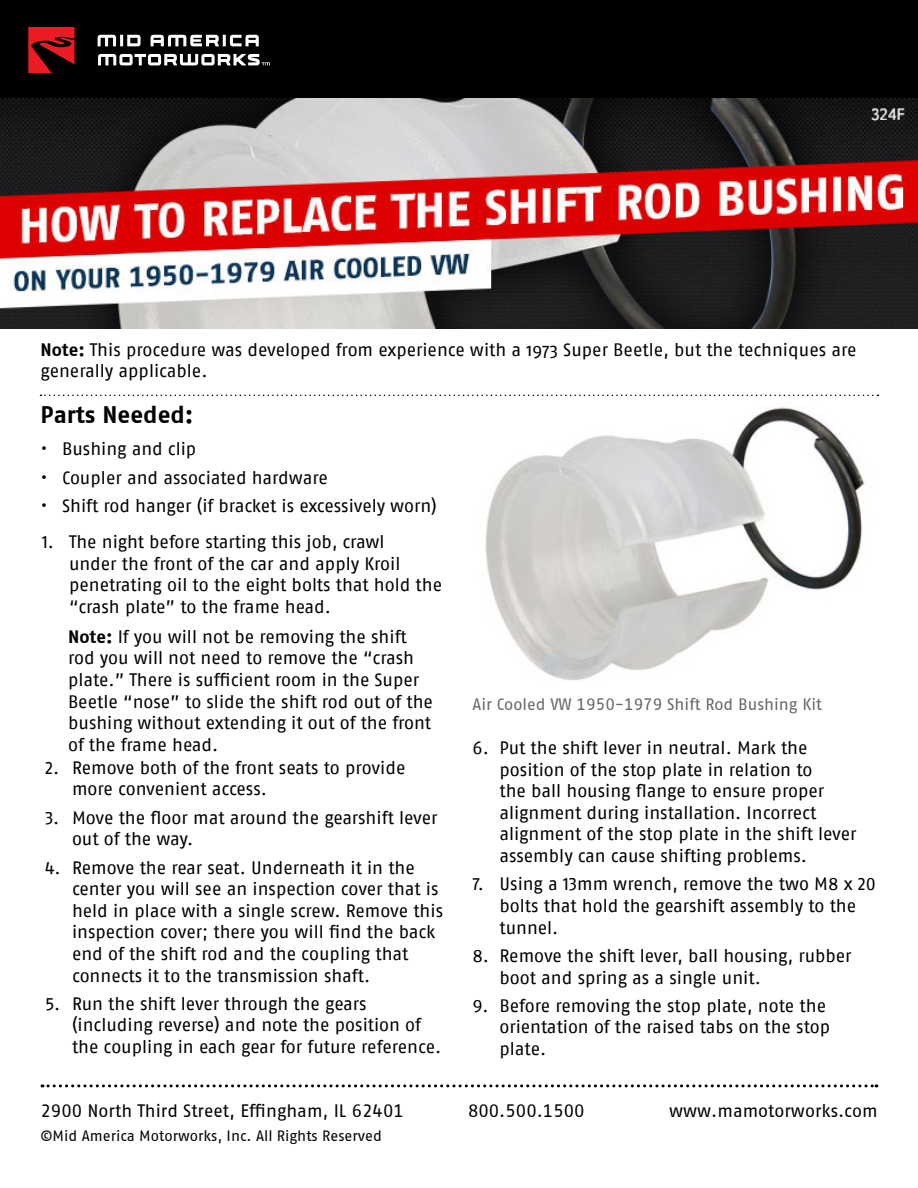
<style>
.page{position:relative;width:918px;height:1188px;background:#fff}
.page>*{position:absolute;margin:0;border:0;box-sizing:border-box;transform-origin:0 0}
.t1{font:24px "Fago No Bold Tf";color:#000}
.t2{font:18px/21.6px "Fago No Regular LF";letter-spacing:-.005em;color:#000}
.t3{font:18px/21.6px "Fago No";color:#000}
.t4{font:18px "Fago No Regular Tf";color:#000}
.t5{font:16.5px "Fago No Regular Tf";color:#666}
.t6{font:15px "Fago No Regular Tf";color:#000}
.s1{font-family:"Fago No Bold Tf"}
</style>
<div class="page">
<div style="left:0;top:0;width:918px;height:100px;background:#000"></div>
<svg style="left:42px;top:1084px;width:835px;height:3px"></svg>
<svg style="left:28px;top:27px;width:46px;height:46px"></svg>
<svg style="left:98px;top:35px;width:172px;height:30px"></svg>
<img style="left:0;top:99px;width:918px;height:229px">
<img style="left:485px;top:407px;width:380px;height:274px">
<svg style="left:40px;top:395px;width:839px;height:1px"></svg>
<p class="t3" style="left:41px;top:338px;width:818px"><span class="s1">Note:</span> This procedure was developed from experience with a 1973 Super Beetle, but the techniques are generally applicable.</p>
<h1 class="t1" style="left:40px;top:401px;width:155px">Parts Needed:</h1>
<p class="t3" style="left:40px;top:438px;width:157px">• Bushing and clip</p>
<p class="t3" style="left:40px;top:466px;width:289px">• Coupler and associated hardware</p>
<p class="t3" style="left:40px;top:495px;width:398px">• Shift rod hanger (if bracket is excessively worn)</p>
<p class="t2" style="left:69px;top:531px;width:375px;text-indent:-27px">1. The night before starting this job, crawl<br>under the front of the car and apply Kroil penetrating oil to the eight bolts that hold the “crash plate” to the frame head.</p>
<p class="t3" style="left:68px;top:626px;width:367px"><span class="s1">Note:</span> If you will not be removing the shift rod you will not need to remove the “crash plate.” There is sufficient room in the Super Beetle “nose” to slide the shift rod out of the bushing without extending it out of the front of the frame head.</p>
<p class="t2" style="left:72px;top:756px;width:335px;text-indent:-27px">2. Remove both of the front seats to provide more convenient access.</p>
<p class="t2" style="left:72px;top:806px;width:367px;text-indent:-27px">3. Move the floor mat around the gearshift lever out of the way.</p>
<p class="t2" style="left:72px;top:856px;width:373px;text-indent:-27px">4. Remove the rear seat. Underneath it in the center you will see an inspection cover that is held in place with a single screw. Remove this inspection cover; there you will find the back end of the shift rod and the coupling that connects it to the transmission shaft.</p>
<p class="t2" style="left:72px;top:993px;width:371px;text-indent:-27px">5. Run the shift lever through the gears (including reverse) and note the position of the coupling in each gear for future reference.</p>
<p class="t4" style="left:40px;top:1100px;width:365px">2900 North Third Street, Effingham, IL 62401</p>
<p class="t6" style="left:40px;top:1127px;width:343px">©Mid America Motorworks, Inc. All Rights Reserved</p>
<p class="t5" style="left:472px;top:695px;width:351px">Air Cooled VW 1950-1979 Shift Rod Bushing Kit</p>
<p class="t2" style="left:500px;top:737px;width:359px;text-indent:-27px">6. Put the shift lever in neutral. Mark the position of the stop plate in relation to<br>the ball housing flange to ensure proper alignment during installation. Incorrect alignment of the stop plate in the shift lever assembly can cause shifting problems.</p>
<p class="t2" style="left:500px;top:873px;width:378px;text-indent:-27px">7. Using a 13mm wrench, remove the two M8 x 20 bolts that hold the gearshift assembly to the tunnel.</p>
<p class="t2" style="left:500px;top:945px;width:354px;text-indent:-27px">8. Remove the shift lever, ball housing, rubber boot and spring as a single unit.</p>
<p class="t2" style="left:500px;top:995px;width:332px;text-indent:-27px">9. Before removing the stop plate, note the orientation of the raised tabs on the stop plate.</p>
<p class="t4" style="left:468px;top:1100px;width:118px">800.500.1500</p>
<p class="t4" style="left:669px;top:1100px;width:210px">www.mamotorworks.com</p>
</div>
